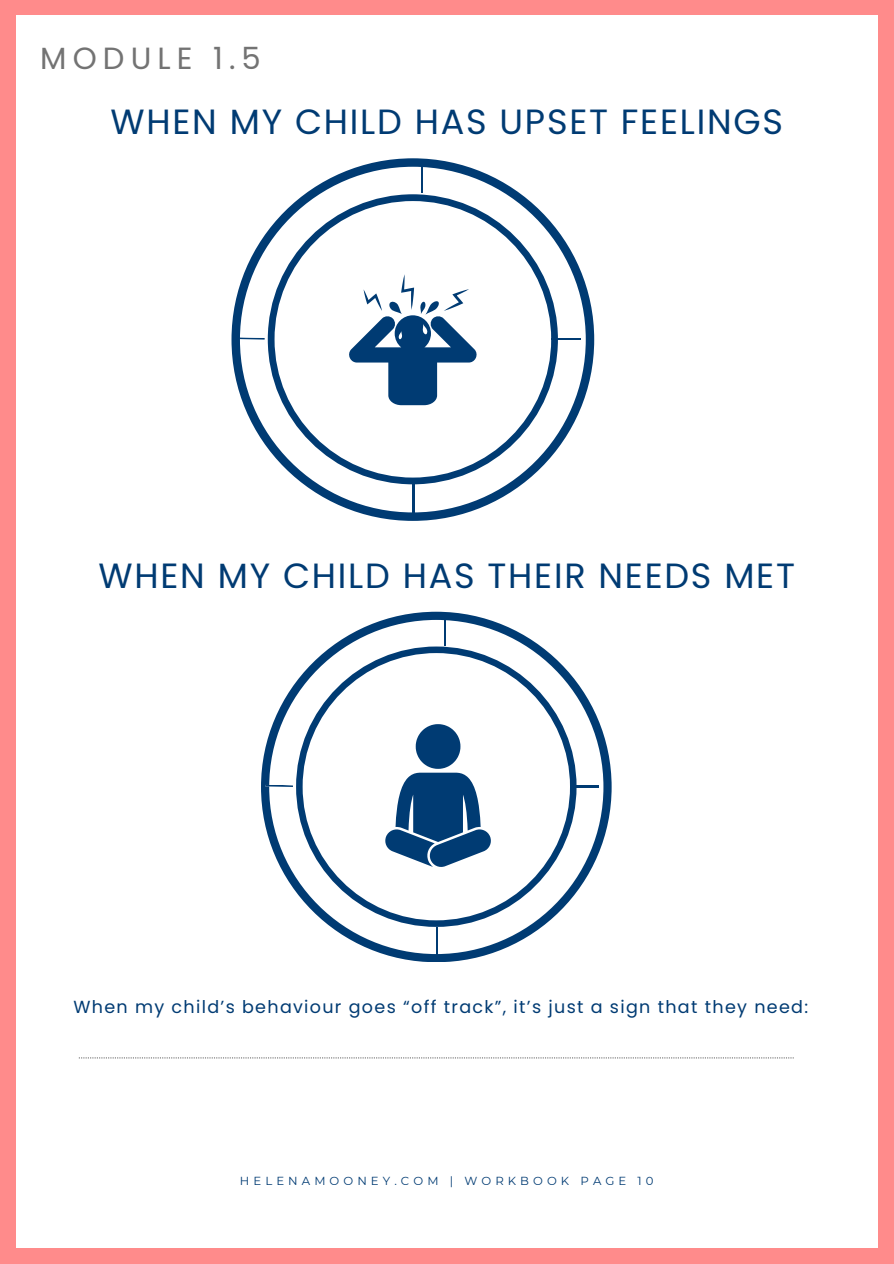
<style>
.page{position:relative;width:894px;height:1264px;background:#fff}
.page>*{position:absolute;margin:0;border:0;box-sizing:border-box;transform-origin:0 0}
.t1{font:34.95px "Poppins";letter-spacing:.05em;color:#003b73}
.t2{font:30.6px "Poppins";letter-spacing:.2em;color:#737373}
.t3{font:17.55px "Poppins";letter-spacing:.075em;color:#003b73}
.t4{font:11.7px "Montserrat";letter-spacing:.35em;color:#003b73}
</style>
<div class="page">
<div style="left:0;top:0;width:893px;height:1263px;background:#ff8b8b"></div>
<div style="left:16px;top:15px;width:861px;height:1232px;background:#fff"></div>
<svg style="left:231px;top:158px;width:363px;height:363px"></svg>
<svg style="left:234px;top:161px;width:357px;height:357px"></svg>
<svg style="left:268px;top:194px;width:289px;height:290px"></svg>
<svg style="left:269px;top:196px;width:287px;height:286px"></svg>
<hr style="left:551px;top:338px;width:29px;height:2px;background:#003b73">
<hr style="left:421px;top:164px;width:2px;height:29px;background:#003b73">
<svg style="left:236px;top:337px;width:28px;height:3px"></svg>
<hr style="left:412px;top:484px;width:2px;height:29px;background:#003b73">
<svg style="left:348px;top:274px;width:129px;height:131px"></svg>
<svg style="left:263px;top:614px;width:346px;height:345px"></svg>
<svg style="left:296px;top:646px;width:280px;height:280px"></svg>
<svg style="left:298px;top:648px;width:276px;height:277px"></svg>
<hr style="left:570px;top:785px;width:28px;height:2px;background:#003b73">
<hr style="left:444px;top:617px;width:2px;height:28px;background:#003b73">
<svg style="left:265px;top:784px;width:28px;height:3px"></svg>
<hr style="left:436px;top:927px;width:2px;height:27px;background:#003b73">
<svg style="left:383px;top:724px;width:109px;height:144px"></svg>
<svg style="left:79px;top:1057px;width:714px;height:1px"></svg>
<p class="t2" style="left:40px;top:37px;width:222px">MODULE 1.5</p>
<h1 class="t1" style="left:111px;top:97px;width:673px">WHEN MY CHILD HAS UPSET FEELINGS</h1>
<p class="t1" style="left:99px;top:551px;width:697px">WHEN MY CHILD HAS THEIR NEEDS MET</p>
<p class="t3" style="left:73px;top:994px;width:736px">When my child’s behaviour goes “off track”, it’s just a sign that they need:</p>
<h2 class="t4" style="left:240px;top:1173px;width:415px">HELENAMOONEY.COM | WORKBOOK PAGE 10</h2>
</div>
